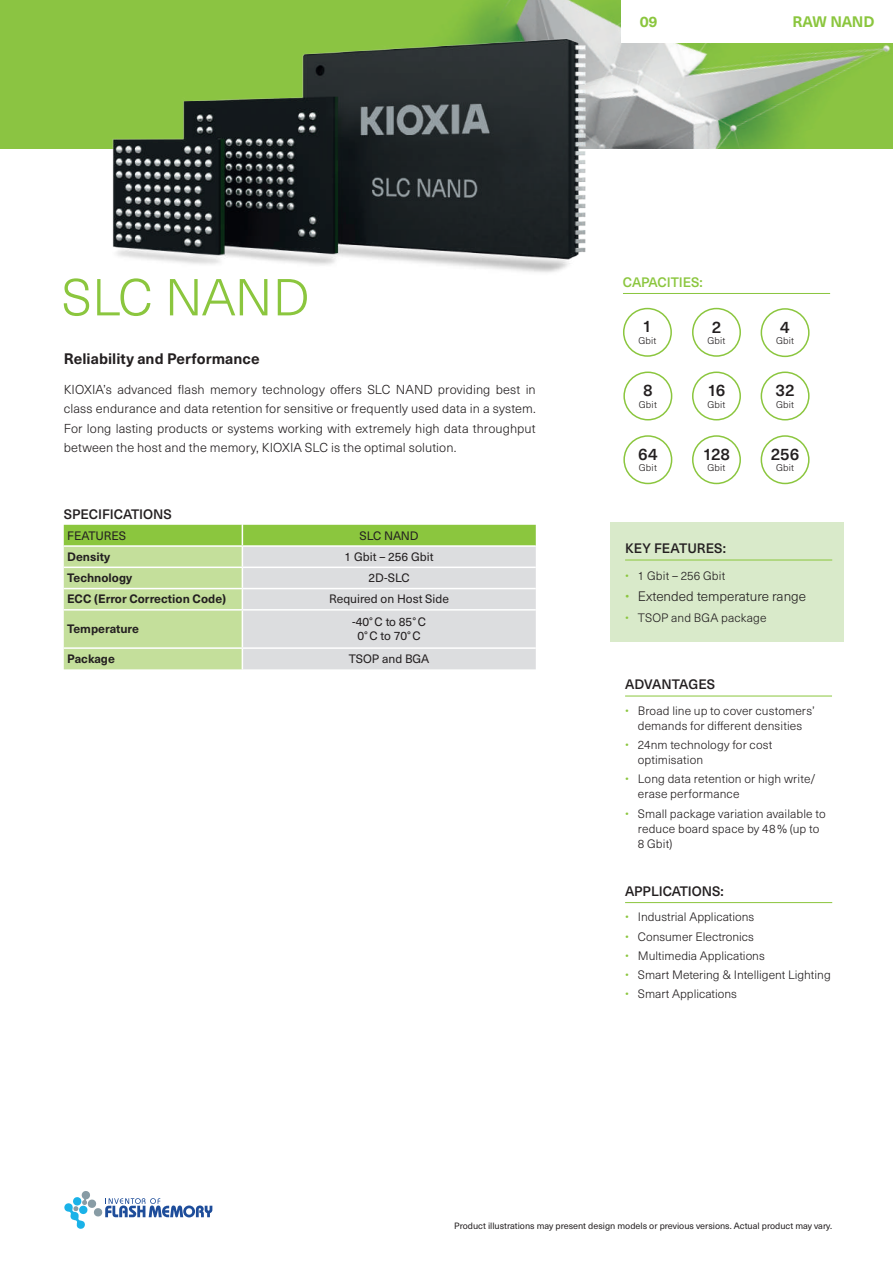
<style>
.page{position:relative;width:893px;height:1263px;background:#fff}
.page>*{position:absolute;margin:0;border:0;box-sizing:border-box;transform-origin:0 0}
.t1{font:300 51px "Neue Haas Unica W1 G";letter-spacing:-.02em;color:#8bc63e}
.t2{font:500 16.5px "Neue Haas Unica W1 G";letter-spacing:-.01em;color:#231f20}
.t3{font:700 15px "Neue Haas Unica W1 G";letter-spacing:.005em;color:#231f20}
.t4{font:700 15px "Neue Haas Unica W1 G";letter-spacing:-.01em;color:#8bc63e}
.t5{font:500 13.5px "Neue Haas Unica W1 G";color:#231f20}
.t6{font:300 13.5px "Neue Haas Unica W1 G";color:#231f20}
.t7{font:500 13.5px "Neue Haas Unica W1 G";letter-spacing:-.015em;color:#8bc63e}
.t8{font:300 12.75px/19.5px "Neue Haas Unica W1 G";letter-spacing:.005em;color:#231f20;text-align:justify}
.t9{font:300 12px/15px "Neue Haas Unica W1 G";letter-spacing:.005em;color:#231f20}
.t10{font:12px/14.4px "Neue Haas Unica W1 G";color:#231f20;text-align:center}
.t11{font:700 12px "Neue Haas Unica W1 G";color:#231f20}
.t12{font:300 9.6px "Neue Haas Unica W1 G";letter-spacing:.02em;color:#231f20}
.t13{font:9px "Neue Haas Unica W1 G";color:#231f20}
.s1{color:#8bc63e}
</style>
<div class="page">
<svg style="left:64px;top:1191px;width:148px;height:38px"></svg>
<svg style="left:64px;top:524px;width:472px;height:145px;background:#cbdcb5"></svg>
<hr style="left:625px;top:902px;width:207px;height:1px;background:#8bc63e">
<div style="left:610px;top:522px;width:234px;height:119px;background:#d9eaca"></div>
<hr style="left:625px;top:560px;width:207px;height:1px;background:#8bc63e">
<hr style="left:625px;top:696px;width:207px;height:1px;background:#8bc63e">
<div style="left:692px;top:308px;width:49px;height:49px;border:2px solid #8bc63e;border-radius:50%"></div>
<hr style="left:623px;top:293px;width:207px;height:1px;background:#8bc63e">
<div style="left:623px;top:371px;width:49px;height:49px;border:2px solid #8bc63e;border-radius:50%"></div>
<div style="left:761px;top:308px;width:49px;height:49px;border:2px solid #8bc63e;border-radius:50%"></div>
<div style="left:761px;top:371px;width:49px;height:49px;border:2px solid #8bc63e;border-radius:50%"></div>
<div style="left:692px;top:371px;width:49px;height:49px;border:2px solid #8bc63e;border-radius:50%"></div>
<div style="left:623px;top:308px;width:49px;height:49px;border:2px solid #8bc63e;border-radius:50%"></div>
<div style="left:623px;top:435px;width:49px;height:49px;border:2px solid #8bc63e;border-radius:50%"></div>
<div style="left:692px;top:435px;width:49px;height:49px;border:2px solid #8bc63e;border-radius:50%"></div>
<div style="left:761px;top:435px;width:49px;height:49px;border:2px solid #8bc63e;border-radius:50%"></div>
<img style="left:0;top:0;width:893px;height:149px">
<img style="left:84px;top:6px;width:514px;height:267px">
<div style="left:621px;top:0;width:272px;height:43px;background:#fff"></div>
<p class="t4" style="left:640px;top:10px;width:19px">09</p>
<p class="t4" style="left:792px;top:10px;width:84px">RAW NAND</p>
<h1 class="t1" style="left:61px;top:260px;width:249px">SLC NAND</h1>
<p class="t3" style="left:64px;top:348px;width:197px">Reliability and Performance</p>
<p class="t8" style="left:64px;top:379px;width:474px">KIOXIA’s advanced flash memory technology offers SLC NAND providing best in class endurance and data retention for sensitive or frequently used data in a system.<br>For long lasting products or systems working with extremely high data throughput between the host and the memory, KIOXIA SLC is the optimal solution.</p>
<p class="t5" style="left:64px;top:504px;width:110px">SPECIFICATIONS</p>
<p class="t10" style="left:67px;top:528px;width:61px">FEATURES</p>
<p class="t10" style="left:360px;top:528px;width:61px">SLC NAND</p>
<p class="t11" style="left:67px;top:547px;width:45px">Density</p>
<p class="t10" style="left:345px;top:549px;width:90px">1 Gbit – 256 Gbit</p>
<p class="t11" style="left:67px;top:569px;width:66px">Technology</p>
<p class="t10" style="left:368px;top:570px;width:43px">2D-SLC</p>
<p class="t11" style="left:67px;top:590px;width:161px">ECC (Error Correction Code)</p>
<p class="t10" style="left:329px;top:591px;width:121px">Required on Host Side</p>
<p class="t11" style="left:67px;top:620px;width:73px">Temperature</p>
<p class="t10" style="left:352px;top:614px;width:75px">-40°C to 85°C<br>0°C to 70°C</p>
<p class="t11" style="left:67px;top:650px;width:49px">Package</p>
<p class="t10" style="left:349px;top:651px;width:82px">TSOP and BGA</p>
<p class="t7" style="left:623px;top:272px;width:81px">CAPACITIES:</p>
<h2 class="t2" style="left:643px;top:314px;width:11px">1</h2>
<p class="t12" style="left:638px;top:334px;width:20px">Gbit</p>
<h2 class="t2" style="left:712px;top:314px;width:11px">2</h2>
<p class="t12" style="left:707px;top:334px;width:20px">Gbit</p>
<h2 class="t2" style="left:780px;top:314px;width:11px">4</h2>
<p class="t12" style="left:776px;top:334px;width:20px">Gbit</p>
<h2 class="t2" style="left:643px;top:378px;width:11px">8</h2>
<p class="t12" style="left:639px;top:397px;width:20px">Gbit</p>
<h2 class="t2" style="left:707px;top:378px;width:20px">16</h2>
<p class="t12" style="left:707px;top:397px;width:20px">Gbit</p>
<h2 class="t2" style="left:776px;top:378px;width:21px">32</h2>
<p class="t12" style="left:776px;top:397px;width:20px">Gbit</p>
<h2 class="t2" style="left:638px;top:441px;width:21px">64</h2>
<p class="t12" style="left:639px;top:461px;width:20px">Gbit</p>
<h2 class="t2" style="left:703px;top:441px;width:29px">128</h2>
<p class="t12" style="left:707px;top:461px;width:20px">Gbit</p>
<h2 class="t2" style="left:771px;top:441px;width:30px">256</h2>
<p class="t12" style="left:776px;top:461px;width:20px">Gbit</p>
<p class="t5" style="left:625px;top:538px;width:102px">KEY FEATURES:</p>
<p class="t9" style="left:625px;top:568px;width:102px"><span class="s1">•</span> 1 Gbit – 256 Gbit</p>
<p class="t6" style="left:625px;top:586px;width:183px"><span class="s1">•</span> Extended temperature range</p>
<p class="t9" style="left:625px;top:609px;width:143px"><span class="s1">•</span> TSOP and BGA package</p>
<p class="t5" style="left:625px;top:674px;width:92px">ADVANTAGES</p>
<p class="t9" style="left:625px;top:702px;width:191px;text-align:center"><span class="s1">•</span> Broad line up to cover customers’ demands for different densities</p>
<p class="t9" style="left:638px;top:737px;width:136px;text-indent:-13px"><span class="s1">•</span> 24nm technology for cost optimisation</p>
<p class="t9" style="left:638px;top:771px;width:179px;text-indent:-13px"><span class="s1">•</span> Long data retention or high write/ erase performance</p>
<p class="t9" style="left:638px;top:805px;width:189px;text-indent:-13px"><span class="s1">•</span> Small package variation available to reduce board space by 48% (up to<br>8 Gbit)</p>
<p class="t5" style="left:625px;top:881px;width:100px">APPLICATIONS:</p>
<p class="t9" style="left:625px;top:909px;width:131px"><span class="s1">•</span> Industrial Applications</p>
<p class="t9" style="left:625px;top:928px;width:130px"><span class="s1">•</span> Consumer Electronics</p>
<p class="t9" style="left:625px;top:948px;width:141px"><span class="s1">•</span> Multimedia Applications</p>
<p class="t9" style="left:625px;top:967px;width:207px"><span class="s1">•</span> Smart Metering &amp; Intelligent Lighting</p>
<p class="t9" style="left:625px;top:986px;width:113px"><span class="s1">•</span> Smart Applications</p>
<p class="t13" style="left:454px;top:1219px;width:380px">Product illustrations may present design models or previous versions. Actual product may vary.</p>
</div>
